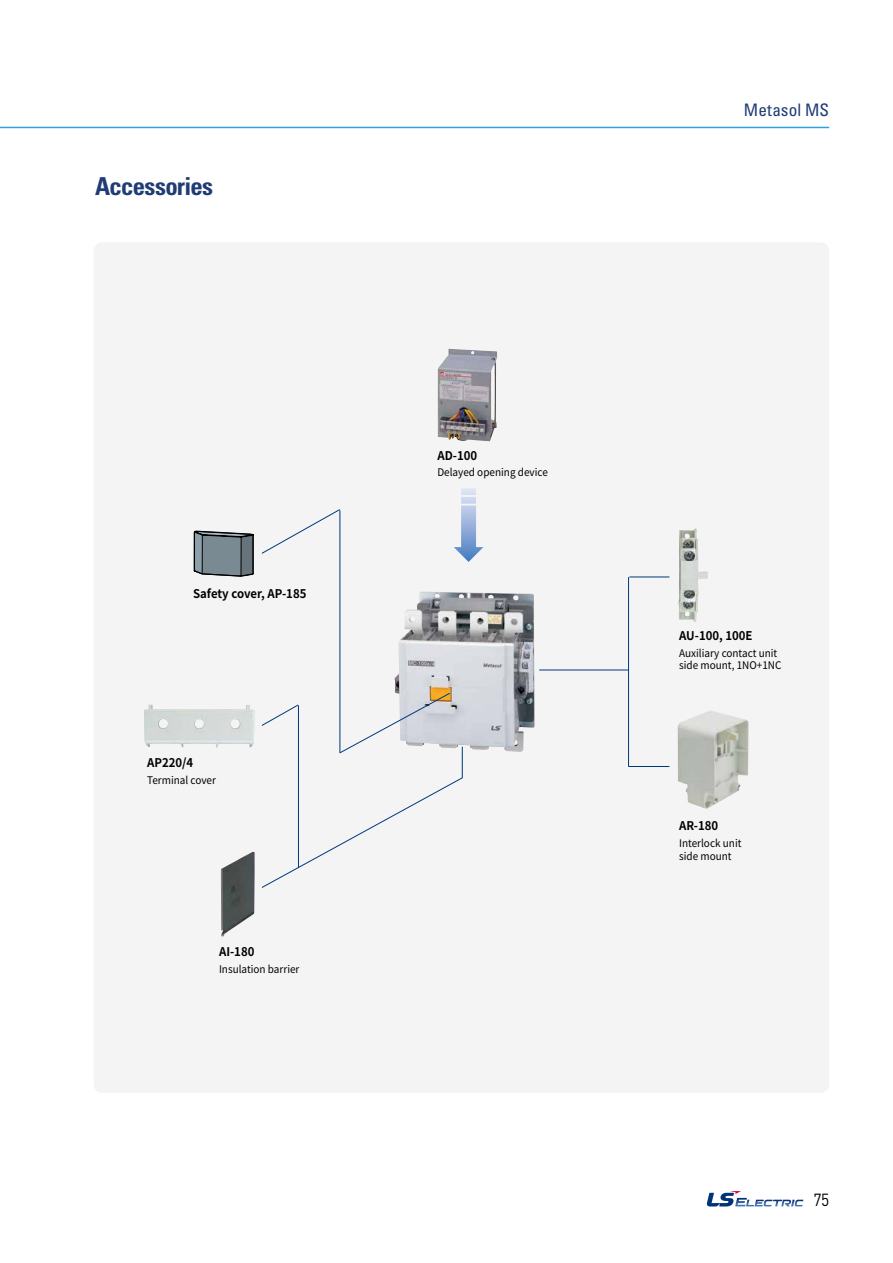
<style>
.page{position:relative;width:893px;height:1263px;background:#fff}
.page>*{position:absolute;margin:0;border:0;box-sizing:border-box;transform-origin:0 0}
.t1{font:700 condensed 24.75px "Univers";letter-spacing:-.025em;color:#203c75}
.t2{font:17.4px "DIN";color:#000;scale:.9 1}
.t3{font:condensed 17.25px "Univers";letter-spacing:.005em;color:#203c75}
.t4{font:700 12px "Noto Sans CJ Kkr";color:#000;scale:.95 1}
.t5{font:10.5px/12.6px "Noto Sans CJ Kkr";color:#000;scale:.95 1}
</style>
<div class="page">
<svg style="left:706px;top:1191px;width:97px;height:15px"></svg>
<hr style="left:0;top:127px;width:829px;height:1px;background:#2fa1dc">
<div style="left:94px;top:242px;width:735px;height:851px;background:#f4f4f4;border-radius:9px"></div>
<hr style="left:628px;top:577px;width:1px;height:190px;background:#00387f">
<img style="left:679px;top:529px;width:29px;height:93px">
<img style="left:677px;top:710px;width:71px;height:99px">
<img style="left:437px;top:349px;width:60px;height:92px">
<svg style="left:454px;top:488px;width:29px;height:74px"></svg>
<hr style="left:629px;top:577px;width:40px;height:1px;background:#00387f">
<hr style="left:539px;top:670px;width:89px;height:1px;background:#00387f">
<hr style="left:629px;top:766px;width:40px;height:1px;background:#00387f">
<img style="left:394px;top:592px;width:141px;height:160px">
<img style="left:221px;top:852px;width:34px;height:84px">
<img style="left:144px;top:705px;width:110px;height:42px">
<hr style="left:340px;top:510px;width:1px;height:243px;background:#00387f">
<svg style="left:261px;top:509px;width:79px;height:45px"></svg>
<svg style="left:261px;top:693px;width:202px;height:195px"></svg>
<svg style="left:193px;top:530px;width:61px;height:47px;background:#717d84"></svg>
<p class="t1" style="left:95px;top:171px;width:120px">Accessories</p>
<p class="t4" style="left:193px;top:587px;width:121px">Safety cover, AP-185</p>
<p class="t4" style="left:147px;top:756px;width:50px">AP220/4</p>
<p class="t5" style="left:147px;top:774px;width:74px">Terminal cover</p>
<p class="t4" style="left:219px;top:945px;width:39px">AI-180</p>
<p class="t5" style="left:219px;top:963px;width:86px">Insulation barrier</p>
<p class="t4" style="left:437px;top:449px;width:43px">AD-100</p>
<p class="t5" style="left:437px;top:466px;width:118px">Delayed opening device</p>
<h3 class="t3" style="left:744px;top:99px;width:87px">Metasol MS</h3>
<p class="t4" style="left:679px;top:629px;width:79px">AU-100, 100E</p>
<p class="t5" style="left:679px;top:647px;width:109px">Auxiliary contact unit side mount, 1NO+1NC</p>
<p class="t4" style="left:679px;top:819px;width:43px">AR-180</p>
<p class="t5" style="left:679px;top:837px;width:67px">Interlock unit side mount</p>
<p class="t2" style="left:813px;top:1189px;width:19px">75</p>
</div>
